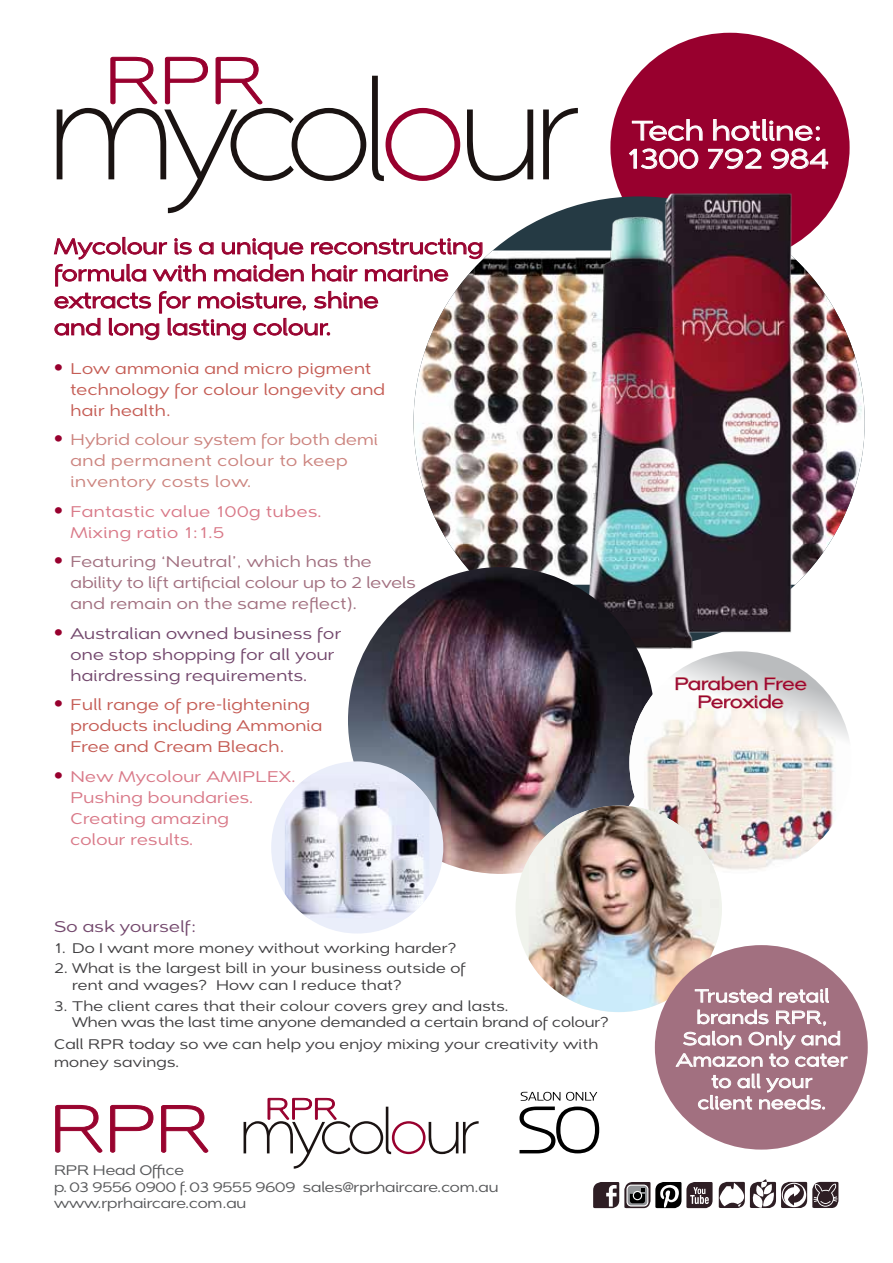
<style>
.page{position:relative;width:893px;height:1263px;background:#fff}
.page>*{position:absolute;margin:0;border:0;box-sizing:border-box;transform-origin:0 0}
.t1{font:26.25px/28.2px "Dienstag";color:#fff}
.t2{font:21px/27px "Dienstag";color:#98002e}
.t3{font:17.4px/21.3px "Dienstag";letter-spacing:.02em;color:#fff;text-align:center}
.t4{font:16.95px/18.1px "Dienstag";color:#98002e;text-align:center}
.t5{font:15px/21px "Dienstag";letter-spacing:.02em;color:#c55d55}
.t6{font:15px/21px "Dienstag";letter-spacing:.02em;color:#a27080}
.t7{font:15px/21px "Dienstag";letter-spacing:.02em;color:#73486d}
.t8{font:15px/21px "Dienstag";letter-spacing:.02em;color:#cc847f}
.t9{font:15px/21px "Dienstag";letter-spacing:.02em;color:#d97988}
.t10{font:15px/21px "Dienstag";letter-spacing:.04em;color:#d97988}
.t11{font:13.5px/16.5px "Dienstag";letter-spacing:.02em;color:#414042}
.t12{font:13.5px/16.5px "Dienstag";color:#414042}
.t13{font:13.5px/17.4px "Dienstag";letter-spacing:-.01em;color:#58595b}
.s1{color:#98002e}
</style>
<div class="page">
<div style="left:610px;top:33px;width:240px;height:229px;background:#98002e;border-radius:50%"></div>
<svg style="left:632px;top:119px;width:70px;height:22px"></svg>
<svg style="left:713px;top:119px;width:106px;height:22px"></svg>
<svg style="left:629px;top:149px;width:69px;height:20px"></svg>
<svg style="left:708px;top:149px;width:53px;height:20px"></svg>
<svg style="left:771px;top:149px;width:57px;height:20px"></svg>
<svg style="left:55px;top:1105px;width:48px;height:48px"></svg>
<svg style="left:110px;top:1105px;width:44px;height:48px"></svg>
<svg style="left:161px;top:1105px;width:48px;height:48px"></svg>
<svg style="left:54px;top:237px;width:428px;height:103px"></svg>
<svg style="left:244px;top:1098px;width:235px;height:71px"></svg>
<svg style="left:519px;top:1092px;width:80px;height:61px"></svg>
<img style="left:414px;top:250px;width:108px;height:335px">
<img style="left:522px;top:191px;width:343px;height:492px">
<svg style="left:372px;top:76px;width:88px;height:105px"></svg>
<svg style="left:467px;top:109px;width:66px;height:72px"></svg>
<svg style="left:543px;top:108px;width:35px;height:71px"></svg>
<svg style="left:57px;top:57px;width:309px;height:156px"></svg>
<img style="left:348px;top:567px;width:307px;height:307px;border-radius:153px">
<img style="left:629px;top:686px;width:209px;height:163px">
<svg style="left:629px;top:651px;width:223px;height:223px"></svg>
<svg style="left:676px;top:676px;width:130px;height:32px"></svg>
<div style="left:271px;top:761px;width:172px;height:172px;background:#eaeefa;border-radius:50%"></div>
<img style="left:285px;top:774px;width:144px;height:144px">
<div style="left:515px;top:806px;width:207px;height:206px;background:#f0f3ec;border-radius:50%"></div>
<img style="left:529px;top:806px;width:190px;height:206px">
<div style="left:655px;top:945px;width:213px;height:204px;background:#a27080;border-radius:50%"></div>
<svg style="left:695px;top:988px;width:76px;height:15px"></svg>
<svg style="left:779px;top:988px;width:50px;height:15px"></svg>
<svg style="left:698px;top:1010px;width:70px;height:14px"></svg>
<svg style="left:776px;top:1011px;width:50px;height:14px"></svg>
<svg style="left:676px;top:1031px;width:171px;height:36px"></svg>
<svg style="left:698px;top:1074px;width:127px;height:35px"></svg>
<svg style="left:593px;top:1179px;width:245px;height:29px"></svg>
<h2 class="t2" style="left:54px;top:234px;width:431px">Mycolour is a unique reconstructing formula with maiden hair marine extracts for moisture, shine<br>and long lasting colour.</h2>
<p class="t5" style="left:71px;top:359px;width:316px;text-indent:-17px"><span class="s1">•</span> Low ammonia and micro pigment technology for colour longevity and hair health.</p>
<p class="t8" style="left:71px;top:430px;width:309px;text-indent:-16px"><span class="s1">•</span> Hybrid colour system for both demi and permanent colour to keep inventory costs low.</p>
<p class="t10" style="left:71px;top:502px;width:253px;text-indent:-16px"><span class="s1">•</span> Fantastic value 100g tubes.<br>Mixing ratio 1:1.5</p>
<p class="t6" style="left:71px;top:552px;width:347px;text-indent:-16px"><span class="s1">•</span> Featuring ‘Neutral’, which has the ability to lift artificial colour up to 2 levels and remain on the same reflect).</p>
<p class="t7" style="left:71px;top:624px;width:272px;text-indent:-16px"><span class="s1">•</span> Australian owned business for one stop shopping for all your hairdressing requirements.</p>
<p class="t5" style="left:71px;top:695px;width:253px;text-indent:-17px"><span class="s1">•</span> Full range of pre-lightening products including Ammonia<br>Free and Cream Bleach.</p>
<p class="t9" style="left:71px;top:767px;width:227px;text-indent:-16px"><span class="s1">•</span> New Mycolour AMIPLEX.<br>Pushing boundaries.<br>Creating amazing<br>colour results.</p>
<h1 class="t1" style="left:626px;top:118px;width:205px">Tech hotline:<br>1300 792 984</h1>
<p class="t4" style="left:674px;top:675px;width:134px">Paraben Free<br>Peroxide</p>
<p class="t7" style="left:54px;top:917px;width:144px">So ask yourself:</p>
<p class="t11" style="left:54px;top:940px;width:404px">1. Do I want more money without working harder?</p>
<p class="t11" style="left:72px;top:961px;width:396px;text-indent:-18px">2. What is the largest bill in your business outside of rent and wages? How can I reduce that?</p>
<p class="t12" style="left:72px;top:998px;width:538px;text-indent:-18px">3. The client cares that their colour covers grey and lasts.<br>When was the last time anyone demanded a certain brand of colour?</p>
<p class="t11" style="left:54px;top:1036px;width:546px;line-height:18px">Call RPR today so we can help you enjoy mixing your creativity with money savings.</p>
<p class="t13" style="left:54px;top:1162px;width:446px">RPR Head Office<br>p. 03 9556 0900 f. 03 9555 9609 sales@rprhaircare.com.au</p>
<p class="t13" style="left:54px;top:1195px;width:194px">www.rprhaircare.com.au</p>
<p class="t3" style="left:676px;top:986px;width:173px">Trusted retail brands RPR,<br>Salon Only and<br>Amazon to cater to all your<br>client needs.</p>
</div>
